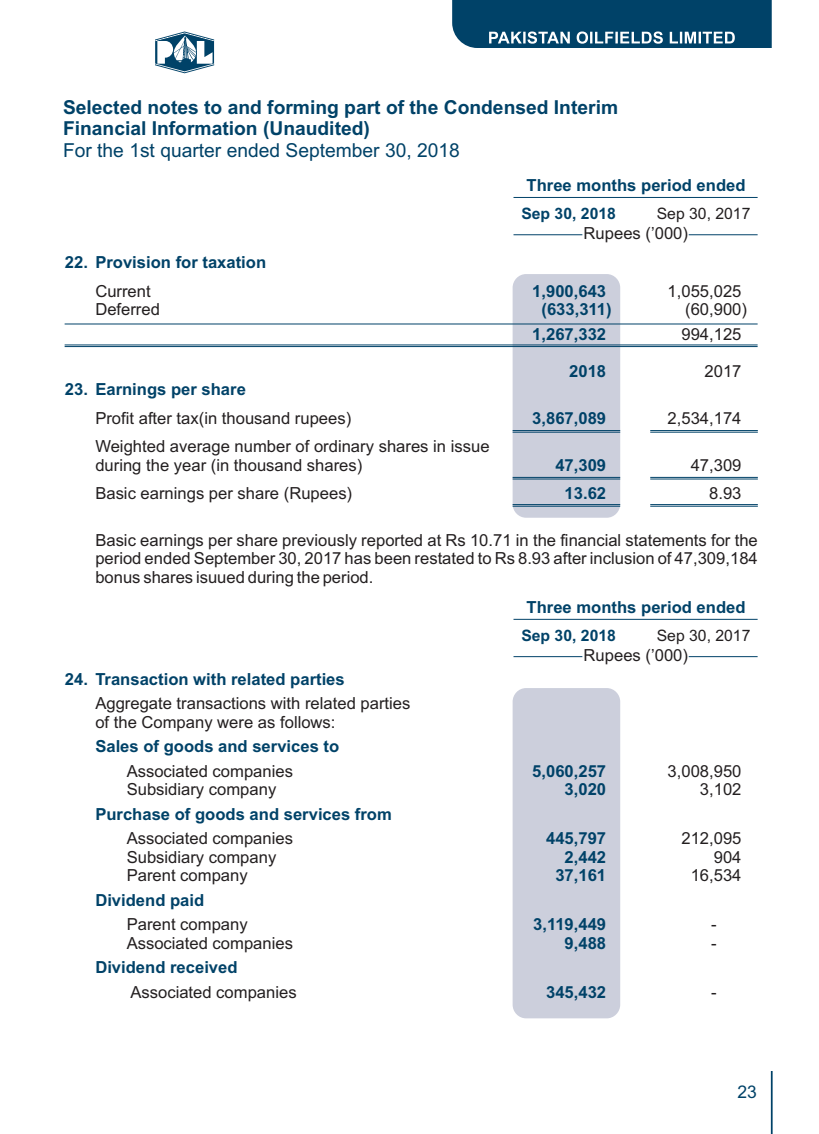
<style>
.page{position:relative;width:819px;height:1134px;background:#fff}
.page>*{position:absolute;margin:0;border:0;box-sizing:border-box;transform-origin:0 0}
.t1{font:700 19.25px/21.5px "Arial";color:#004268}
.t2{font:19.25px "Arial";color:#004268}
.t3{font:17.5px "Arial";color:#004268}
.t4{font:16.62px/18.6px "Arial";color:#231f20}
.t5{font:700 16.62px/18.6px "Arial";color:#004268;text-align:right}
.t6{font:700 15.75px "Arial";color:#004268}
.t7{font:15.75px "Arial";color:#231f20}
</style>
<div class="page">
<div style="left:513px;top:688px;width:107px;height:330px;background:#cccfdc;border-radius:14px"></div>
<div style="left:513px;top:274px;width:107px;height:244px;background:#cccfdc;border-radius:14px"></div>
<svg style="left:155px;top:32px;width:59px;height:41px"></svg>
<svg style="left:452px;top:0;width:320px;height:48px;background:#175376"></svg>
<hr style="left:771px;top:1071px;width:2px;height:63px;background:#004268">
<hr style="left:514px;top:197px;width:244px;height:1px;background:#004268">
<hr style="left:689px;top:234px;width:69px;height:1px;background:#004268">
<hr style="left:514px;top:234px;width:68px;height:1px;background:#004268">
<hr style="left:65px;top:324px;width:693px;height:1px;background:#004268">
<hr style="left:65px;top:345px;width:693px;height:1px;background:#004268">
<hr style="left:65px;top:346px;width:693px;height:1px;background:#004268">
<hr style="left:513px;top:430px;width:107px;height:1px;background:#004268">
<hr style="left:513px;top:432px;width:107px;height:1px;background:#004268">
<hr style="left:650px;top:430px;width:108px;height:1px;background:#004268">
<hr style="left:650px;top:432px;width:108px;height:1px;background:#004268">
<hr style="left:513px;top:477px;width:107px;height:1px;background:#004268">
<hr style="left:513px;top:479px;width:107px;height:1px;background:#004268">
<hr style="left:650px;top:477px;width:108px;height:1px;background:#004268">
<hr style="left:650px;top:479px;width:108px;height:1px;background:#004268">
<hr style="left:513px;top:504px;width:107px;height:1px;background:#004268">
<hr style="left:513px;top:506px;width:107px;height:1px;background:#004268">
<hr style="left:650px;top:504px;width:108px;height:1px;background:#004268">
<hr style="left:650px;top:506px;width:108px;height:1px;background:#004268">
<hr style="left:514px;top:619px;width:244px;height:1px;background:#004268">
<hr style="left:689px;top:656px;width:69px;height:1px;background:#004268">
<hr style="left:514px;top:656px;width:68px;height:1px;background:#004268">
<p class="t1" style="left:63px;top:98px;width:557px">Selected notes to and forming part of the Condensed Interim<br>Financial Information (Unaudited)</p>
<p class="t2" style="left:63px;top:143px;width:398px">For the 1st quarter ended September 30, 2018</p>
<p class="t5" style="left:527px;top:177px;width:220px">Three months period ended</p>
<p class="t4" style="left:584px;top:225px;width:106px">Rupees (’000)</p>
<p class="t6" style="left:521px;top:207px;width:96px">Sep 30, 2018</p>
<p class="t7" style="left:657px;top:207px;width:95px">Sep 30, 2017</p>
<p class="t5" style="left:65px;top:255px;width:203px">22. Provision for taxation</p>
<p class="t4" style="left:95px;top:283px;width:57px">Current</p>
<p class="t4" style="left:668px;top:283px;width:75px">1,055,025</p>
<p class="t4" style="left:95px;top:302px;width:66px">Deferred</p>
<p class="t4" style="left:681px;top:299px;width:67px;line-height:24.5px">(60,900)<br>994,125</p>
<p class="t4" style="left:705px;top:363px;width:38px">2017</p>
<p class="t4" style="left:95px;top:410px;width:257px">Profit after tax(in thousand rupees)</p>
<p class="t4" style="left:668px;top:410px;width:75px">2,534,174</p>
<p class="t4" style="left:95px;top:438px;width:396px">Weighted average number of ordinary shares in issue during the year (in thousand shares)</p>
<p class="t5" style="left:532px;top:283px;width:81px;text-align:center">1,900,643 (633,311)</p>
<p class="t5" style="left:532px;top:326px;width:75px">1,267,332</p>
<p class="t5" style="left:569px;top:363px;width:38px">2018</p>
<p class="t5" style="left:65px;top:382px;width:183px">23. Earnings per share</p>
<p class="t5" style="left:532px;top:410px;width:75px">3,867,089</p>
<p class="t5" style="left:555px;top:452px;width:52px;line-height:28.3px;text-align:center">47,309<br>13.62</p>
<p class="t4" style="left:691px;top:457px;width:52px">47,309</p>
<p class="t4" style="left:95px;top:485px;width:258px">Basic earnings per share (Rupees)</p>
<p class="t4" style="left:709px;top:485px;width:34px">8.93</p>
<p class="t4" style="left:95px;top:532px;width:664px;text-align:justify">Basic earnings per share previously reported at Rs 10.71 in the financial statements for the period ended September 30, 2017 has been restated to Rs 8.93 after inclusion of 47,309,184 bonus shares isuued during the period.</p>
<p class="t5" style="left:65px;top:671px;width:281px">24. Transaction with related parties</p>
<p class="t5" style="left:527px;top:599px;width:220px">Three months period ended</p>
<p class="t4" style="left:584px;top:647px;width:106px">Rupees (’000)</p>
<p class="t6" style="left:521px;top:629px;width:96px">Sep 30, 2018</p>
<p class="t7" style="left:657px;top:629px;width:95px">Sep 30, 2017</p>
<p class="t4" style="left:95px;top:696px;width:317px">Aggregate transactions with related parties of the Company were as follows:</p>
<p class="t4" style="left:127px;top:763px;width:168px">Associated companies</p>
<p class="t4" style="left:668px;top:763px;width:75px">3,008,950</p>
<p class="t4" style="left:127px;top:782px;width:151px">Subsidiary company</p>
<p class="t4" style="left:700px;top:782px;width:43px">3,102</p>
<p class="t4" style="left:127px;top:830px;width:168px">Associated companies</p>
<p class="t4" style="left:681px;top:830px;width:62px">212,095</p>
<p class="t4" style="left:127px;top:849px;width:151px">Subsidiary company</p>
<p class="t4" style="left:714px;top:849px;width:29px">904</p>
<p class="t4" style="left:127px;top:868px;width:123px">Parent company</p>
<p class="t4" style="left:691px;top:868px;width:52px">16,534</p>
<p class="t4" style="left:127px;top:916px;width:123px">Parent company</p>
<p class="t4" style="left:711px;top:916px;width:7px">-</p>
<p class="t4" style="left:127px;top:935px;width:168px">Associated companies</p>
<p class="t4" style="left:711px;top:935px;width:7px">-</p>
<p class="t4" style="left:130px;top:984px;width:168px">Associated companies</p>
<p class="t4" style="left:711px;top:984px;width:7px">-</p>
<p class="t5" style="left:95px;top:739px;width:245px">Sales of goods and services to</p>
<p class="t5" style="left:532px;top:763px;width:75px">5,060,257<br>3,020</p>
<p class="t5" style="left:95px;top:806px;width:298px">Purchase of goods and services from</p>
<p class="t5" style="left:546px;top:830px;width:62px">445,797<br>2,442<br>37,161</p>
<p class="t5" style="left:95px;top:892px;width:111px">Dividend paid</p>
<p class="t5" style="left:533px;top:916px;width:75px">3,119,449<br>9,488</p>
<p class="t5" style="left:95px;top:960px;width:144px">Dividend received</p>
<p class="t5" style="left:546px;top:984px;width:62px">345,432</p>
<p class="t3" style="left:737px;top:1085px;width:21px">23</p>
</div>
